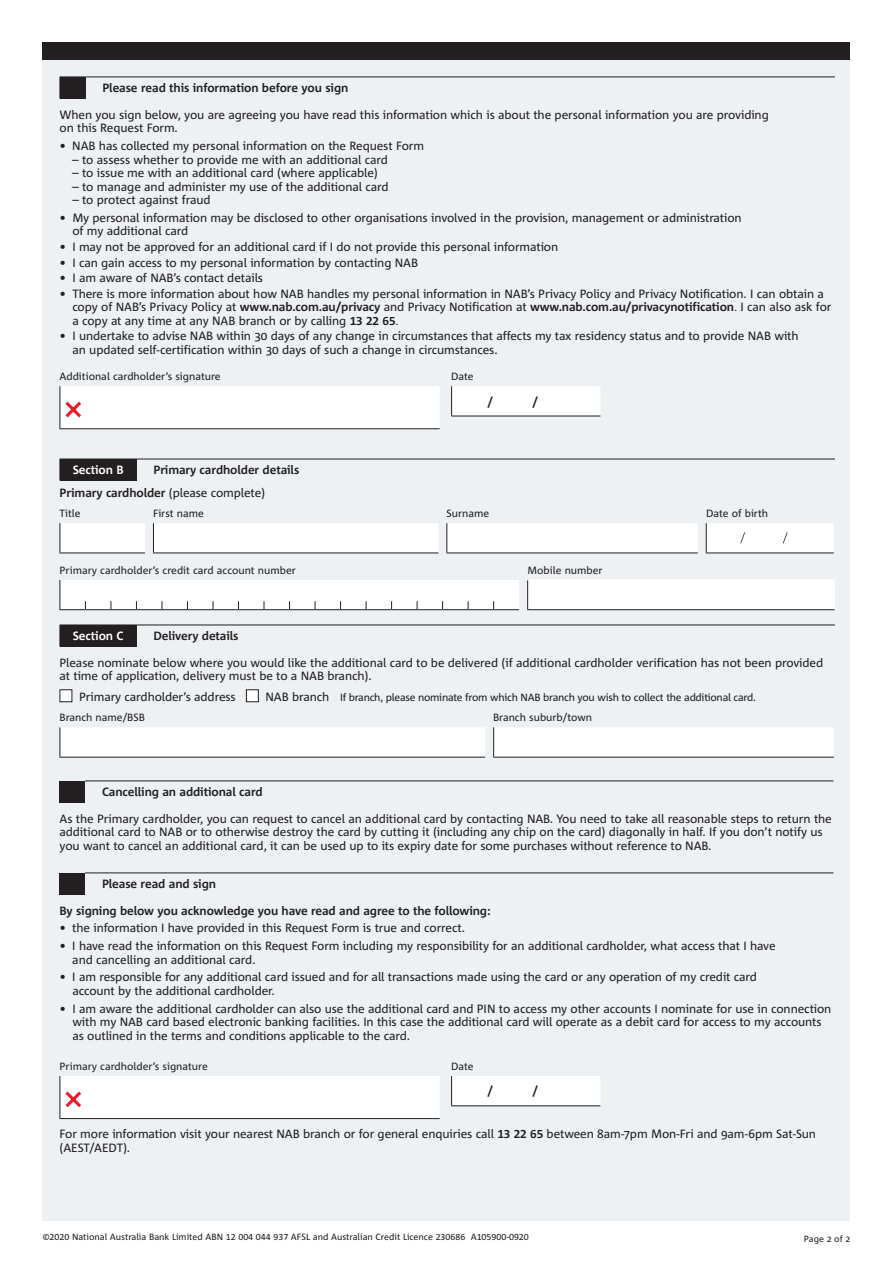
<style>
.page{position:relative;width:893px;height:1263px;background:#fff}
.page>*{position:absolute;margin:0;border:0;box-sizing:border-box;transform-origin:0 0}
.t1{font:12px/13.5px "Corpid";letter-spacing:-.01em;color:#231f20}
.t2{font:700 12px/22.4px "Corpid";letter-spacing:-.01em;color:#231f20}
.t3{font:700 12px "Corpid";letter-spacing:-.01em;color:#fff}
.t4{font:10.5px "Corpid";color:#231f20}
.t5{font:10.5px "Corpid";letter-spacing:-.025em;color:#231f20}
.t6{font:9px "Corpid C1";color:#231f20}
.t7{font:9px "Corpid";color:#231f20}
.s1{font-weight:700}
.s2{font-weight:300}
.s3{font-family:"Corpid Caps";font-weight:700}
.s4{font-weight:400}
.s5{font-size:12px}
</style>
<div class="page">
<div style="left:43px;top:51px;width:807px;height:1169px;background:#edf1f3"></div>
<div style="left:43px;top:43px;width:807px;height:17px;background:#231f20"></div>
<hr style="left:85px;top:77px;width:750px;height:1px;background:#231f20">
<svg style="left:60px;top:77px;width:26px;height:22px"></svg>
<div style="left:60px;top:459px;width:76px;height:21px;background:#231f20"></div>
<hr style="left:136px;top:459px;width:699px;height:1px;background:#231f20">
<svg style="left:136px;top:460px;width:1px;height:20px"></svg>
<hr style="left:60px;top:480px;width:77px;height:1px;background:#231f20">
<svg style="left:60px;top:523px;width:774px;height:30px;background:#f9f9f9"></svg>
<div style="left:60px;top:580px;width:775px;height:30px;background:#fff"></div>
<div style="left:60px;top:625px;width:76px;height:21px;background:#231f20"></div>
<hr style="left:136px;top:625px;width:699px;height:1px;background:#231f20">
<svg style="left:136px;top:626px;width:1px;height:20px"></svg>
<hr style="left:60px;top:646px;width:77px;height:1px;background:#231f20">
<div style="left:60px;top:690px;width:12px;height:12px;background:#fff"></div>
<div style="left:246px;top:690px;width:12px;height:12px;background:#fff"></div>
<div style="left:246px;top:689px;width:13px;height:13px;border:1px solid #231f20"></div>
<div style="left:61px;top:727px;width:773px;height:30px;background:#fff"></div>
<hr style="left:60px;top:727px;width:1px;height:30px;background:#231f20">
<hr style="left:493px;top:727px;width:1px;height:30px;background:#231f20">
<hr style="left:60px;top:757px;width:425px;height:1px;background:#231f20">
<hr style="left:493px;top:757px;width:341px;height:1px;background:#231f20">
<div style="left:60px;top:781px;width:25px;height:21px;background:#231f20"></div>
<hr style="left:85px;top:780px;width:748px;height:1px;background:#231f20">
<div style="left:60px;top:873px;width:25px;height:21px;background:#231f20"></div>
<hr style="left:85px;top:872px;width:748px;height:1px;background:#231f20">
<hr style="left:60px;top:1118px;width:380px;height:1px;background:#231f20">
<svg style="left:60px;top:386px;width:540px;height:43px;background:#f8f8f8"></svg>
<svg style="left:60px;top:1076px;width:540px;height:42px;background:#fafbfb"></svg>
<p class="t2" style="left:102px;top:77px;width:247px">Please read this information before you sign</p>
<p class="t1" style="left:60px;top:108px;width:711px">When you sign below, you are agreeing you have read this information which is about the personal information you are providing on this Request Form.</p>
<p class="t1" style="left:60px;top:139px;width:366px">• NAB has collected my personal information on the Request Form</p>
<p class="t1" style="left:72px;top:153px;width:317px">– to assess whether to provide me with an additional card</p>
<p class="t1" style="left:72px;top:166px;width:307px">– to issue me with an additional card (where applicable)</p>
<p class="t1" style="left:72px;top:180px;width:318px">– to manage and administer my use of the additional card</p>
<p class="t1" style="left:72px;top:193px;width:140px">– to protect against fraud</p>
<p class="t1" style="left:72px;top:211px;width:671px;text-indent:-13px">• My personal information may be disclosed to other organisations involved in the provision, management or administration of my additional card</p>
<p class="t1" style="left:60px;top:240px;width:500px">• I may not be approved for an additional card if I do not provide this personal information</p>
<p class="t1" style="left:60px;top:256px;width:360px">• I can gain access to my personal information by contacting NAB</p>
<p class="t1" style="left:60px;top:271px;width:205px">• I am aware of NAB’s contact details</p>
<p class="t1" style="left:72px;top:287px;width:760px;text-indent:-13px">• There is more information about how NAB handles my personal information in NAB’s Privacy Policy and Privacy Notification. I can obtain a copy of NAB’s Privacy Policy at <span class="s1">www.nab.com.au/privacy</span> and Privacy Notification at <span class="s1">www.nab.com.au/privacynotification</span><span class="s2">.</span> I can also ask for a copy at any time at any NAB branch or by calling <span class="s3">13 22 65</span><span class="s2">.</span></p>
<p class="t1" style="left:72px;top:330px;width:728px;text-indent:-13px">• I undertake to advise NAB within 30 days of any change in circumstances that affects my tax residency status and to provide NAB with an updated self-certification within 30 days of such a change in circumstances.</p>
<p class="t4" style="left:60px;top:371px;width:163px">Additional cardholder’s signature</p>
<p class="t4" style="left:451px;top:371px;width:24px">Date</p>
<p class="t2" style="left:488px;top:390px;width:7px">/</p>
<p class="t2" style="left:532px;top:390px;width:7px">/</p>
<p class="t2" style="left:60px;top:459px;width:241px;text-indent:94px">Primary cardholder details<br>Primary cardholder <span class="s4">(please complete)</span></p>
<p class="t4" style="left:60px;top:508px;width:23px">Title</p>
<p class="t4" style="left:153px;top:508px;width:52px">First name</p>
<p class="t4" style="left:446px;top:508px;width:44px">Surname</p>
<p class="t4" style="left:706px;top:508px;width:63px">Date of birth</p>
<p class="t3" style="left:73px;top:464px;width:52px">Section B</p>
<p class="t4" style="left:60px;top:564px;width:238px">Primary cardholder’s credit card account number</p>
<p class="t4" style="left:528px;top:564px;width:77px">Mobile number</p>
<p class="t3" style="left:73px;top:629px;width:52px">Section C</p>
<p class="t2" style="left:153px;top:625px;width:87px">Delivery details</p>
<p class="t1" style="left:60px;top:656px;width:765px">Please nominate below where you would like the additional card to be delivered (if additional cardholder verification has not been provided at time of application, delivery must be to a NAB branch).</p>
<p class="t1" style="left:79px;top:690px;width:158px">Primary cardholder’s address</p>
<p class="t5" style="left:265px;top:691px;width:492px"><span class="s5">NAB branch</span> If branch, please nominate from which NAB branch you wish to collect the additional card.</p>
<p class="t4" style="left:60px;top:712px;width:87px">Branch name/BSB</p>
<p class="t4" style="left:493px;top:712px;width:100px">Branch suburb/town</p>
<p class="t2" style="left:102px;top:781px;width:162px">Cancelling an additional card</p>
<p class="t1" style="left:60px;top:812px;width:774px">As the Primary cardholder, you can request to cancel an additional card by contacting NAB. You need to take all reasonable steps to return the additional card to NAB or to otherwise destroy the card by cutting it (including any chip on the card) diagonally in half. If you don’t notify us you want to cancel an additional card, it can be used up to its expiry date for some purchases without reference to NAB.</p>
<p class="t2" style="left:60px;top:871px;width:433px;line-height:26.2px;text-indent:43px">Please read and sign<br>By signing below you acknowledge you have read and agree to the following:</p>
<p class="t1" style="left:60px;top:921px;width:407px">• the information I have provided in this Request Form is true and correct.</p>
<p class="t1" style="left:72px;top:939px;width:705px;text-indent:-13px">• I have read the information on this Request Form including my responsibility for an additional cardholder, what access that I have and cancelling an additional card.</p>
<p class="t1" style="left:72px;top:970px;width:686px;text-indent:-13px">• I am responsible for any additional card issued and for all transactions made using the card or any operation of my credit card account by the additional cardholder.</p>
<p class="t1" style="left:72px;top:1002px;width:761px;text-indent:-13px">• I am aware the additional cardholder can also use the additional card and PIN to access my other accounts I nominate for use in connection with my NAB card based electronic banking facilities. In this case the additional card will operate as a debit card for access to my accounts as outlined in the terms and conditions applicable to the card.</p>
<p class="t4" style="left:60px;top:1061px;width:150px">Primary cardholder’s signature</p>
<p class="t4" style="left:451px;top:1061px;width:24px">Date</p>
<p class="t2" style="left:488px;top:1080px;width:7px">/</p>
<p class="t2" style="left:532px;top:1080px;width:7px">/</p>
<p class="t1" style="left:60px;top:1128px;width:758px">For more information visit your nearest NAB branch or for general enquiries call <span class="s3">13 22 65</span> between 8am-7pm Mon-Fri and 9am-6pm Sat-Sun (AEST/AEDT).</p>
<p class="t6" style="left:43px;top:1231px;width:488px">©2020 National Australia Bank Limited ABN 12 004 044 937 AFSL and Australian Credit Licence 230686 A105900-0920</p>
<p class="t7" style="left:804px;top:1234px;width:48px">Page 2 of 2</p>
</div>
